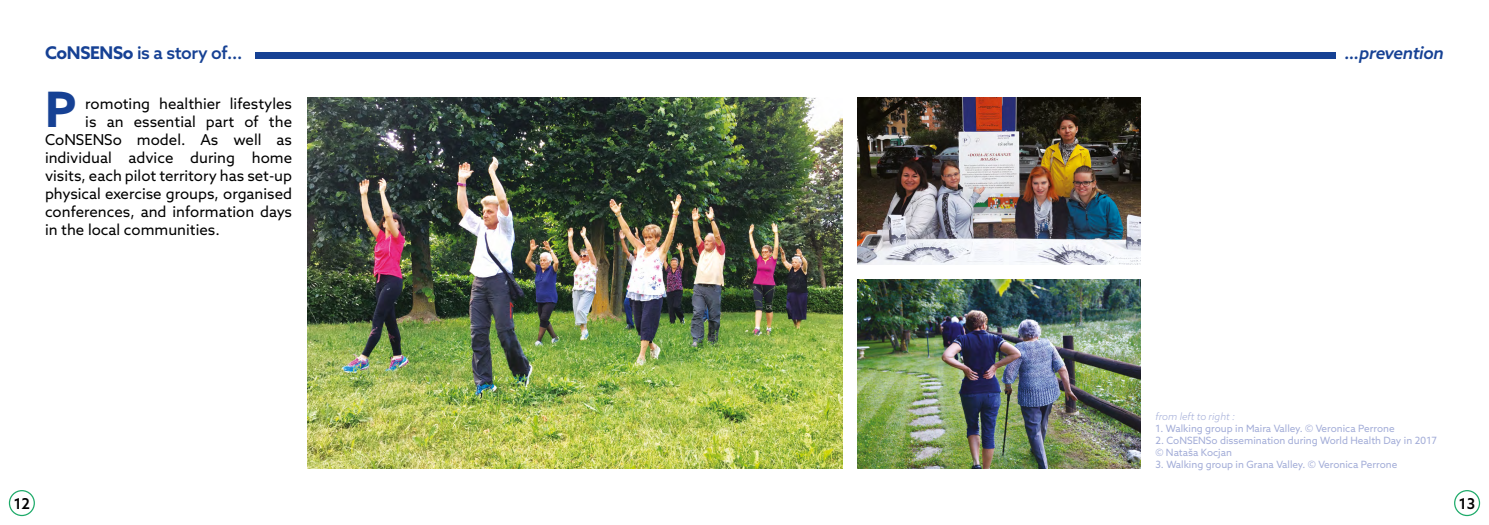
<style>
.page{position:relative;width:1489px;height:525px;background:#fff}
.page>*{position:absolute;margin:0;border:0;box-sizing:border-box;transform-origin:0 0}
.t1{font:700 48.75px "Azo Sans";color:#164194}
.t2{font:500 17.5px "Azo Sans";letter-spacing:-.02em;color:#164194}
.t3{font:italic 500 17.5px "Azo Sans";letter-spacing:-.02em;color:#164194}
.t4{font:15px "Azo Sans";color:#000}
.t5{font:500 15px "Azo Sans";color:#000}
.t6{font:10px/12px "Azo Sans";color:#a3add8}
.t7{font:italic 300 10px "Azo Sans";color:#a3add8}
.s1{font-weight:700}
</style>
<div class="page">
<div style="left:9px;top:489px;width:26px;height:27px;border:1px solid #1daa69;border-radius:50%"></div>
<div style="left:1453px;top:489px;width:26px;height:27px;border:1px solid #1daa69;border-radius:50%"></div>
<img style="left:307px;top:97px;width:535px;height:371px">
<img style="left:857px;top:97px;width:283px;height:168px">
<img style="left:857px;top:279px;width:283px;height:189px">
<div style="left:255px;top:52px;width:1080px;height:7px;background:#164194"></div>
<p class="t2" style="left:45px;top:41px;width:199px"><span class="s1">CoNSENSo</span> is a story of...</p>
<p class="t3" style="left:1344px;top:41px;width:101px">…prevention</p>
<h1 class="t1" style="left:45px;top:77px;width:33px">P</h1>
<p class="t4" style="left:85px;top:94px;width:208px">romoting healthier lifestyles</p>
<p class="t4" style="left:85px;top:112px;width:208px">is an essential part of the</p>
<p class="t4" style="left:45px;top:130px;width:248px">CoNSENSo model. As well as</p>
<p class="t4" style="left:45px;top:148px;width:248px">individual advice during home</p>
<p class="t4" style="left:45px;top:166px;width:248px">visits, each pilot territory has set-up</p>
<p class="t4" style="left:45px;top:184px;width:248px">physical exercise groups, organised</p>
<p class="t4" style="left:45px;top:202px;width:248px">conferences, and information days</p>
<p class="t4" style="left:45px;top:220px;width:176px">in the local communities.</p>
<p class="t7" style="left:1155px;top:410px;width:81px">from left to right :</p>
<p class="t6" style="left:1155px;top:422px;width:241px">1. Walking group in Maira Valley. © Veronica Perrone</p>
<p class="t6" style="left:1155px;top:434px;width:283px">2. CoNSENSo dissemination during World Health Day in 2017 © Nataša Kocjan</p>
<p class="t6" style="left:1155px;top:458px;width:243px">3. Walking group in Grana Valley. © Veronica Perrone</p>
<p class="t5" style="left:14px;top:493px;width:18px">12</p>
<p class="t5" style="left:1458px;top:493px;width:18px">13</p>
</div>
